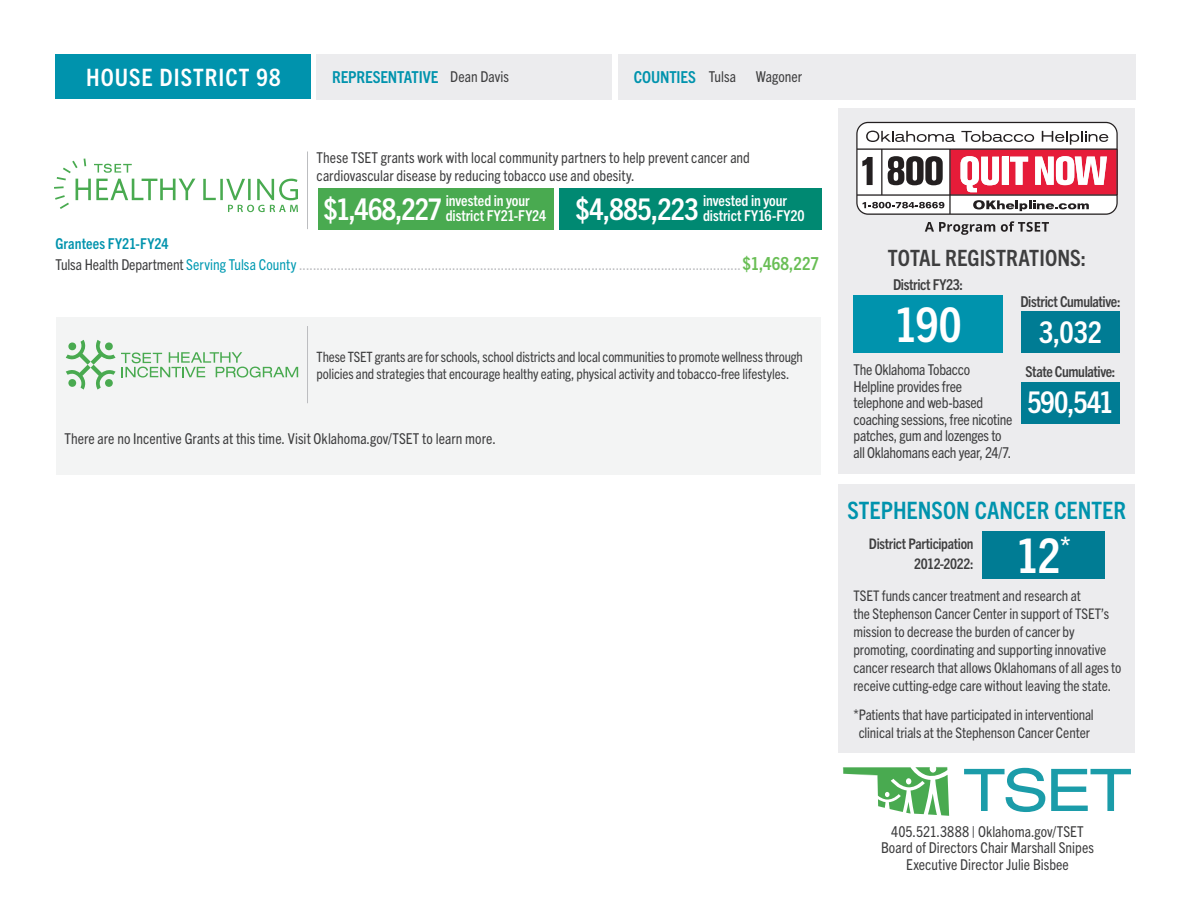
<style>
.page{position:relative;width:1188px;height:918px;background:#fff}
.page>*{position:absolute;margin:0;border:0;box-sizing:border-box;transform-origin:0 0}
.t1{font:700 condensed 48px "Trade Gothic Next LT Pro";color:#fff}
.t2{font:700 condensed 30px "Trade Gothic Next LT Pro";letter-spacing:-.02em;color:#fff}
.t3{font:700 condensed 24px "Trade Gothic Next LT Pro";color:#0093ad}
.t4{font:700 condensed 24px "Trade Gothic Next LT Pro";letter-spacing:.045em;color:#fff}
.t5{font:700 condensed 22.5px "Trade Gothic Next LT Pro";letter-spacing:.005em;color:#3e3e3f}
.t6{font:700 condensed 16.5px "Trade Gothic Next LT Pro";letter-spacing:-.005em;color:#0093ad}
.t7{font:condensed 15px/16.5px "Trade Gothic Next LT Pro";color:#3e3e3f}
.t8{font:condensed 15px "Trade Gothic Next LT Pro";color:#bcbdc0}
.t9{font:700 condensed 15px/15px "Trade Gothic Next LT Pro";letter-spacing:-.01em;color:#fff}
.t10{font:700 condensed 15px "Trade Gothic Next LT Pro";letter-spacing:-.025em;color:#3e3e3f}
.t11{font:700 condensed 15px "Trade Gothic Next LT Pro";letter-spacing:.005em;color:#0093ad}
.t12{font:condensed 14.7px/18px "Trade Gothic Next LT Pro";letter-spacing:-.005em;color:#3e3e3f;text-align:center}
.t13{font:700 condensed 14.7px/19.5px "Trade Gothic Next LT Pro";letter-spacing:-.02em;color:#3e3e3f;text-align:right}
.t14{font:condensed 14.25px/17.1px "Trade Gothic Next LT Pro";letter-spacing:-.01em;color:#3e3e3f}
.s1{color:#3e3e3f}
.s2{color:#009ab2}
.s3{font-weight:700;font-size:18px;color:#69be55}
</style>
<div class="page">
<div style="left:838px;top:108px;width:298px;height:365px;background:#ececee"></div>
<div style="left:854px;top:295px;width:149px;height:58px;background:#0093ad"></div>
<div style="left:1021px;top:311px;width:99px;height:42px;background:#007c94"></div>
<div style="left:1021px;top:382px;width:99px;height:42px;background:#007c94"></div>
<div style="left:838px;top:484px;width:298px;height:269px;background:#ececee"></div>
<div style="left:56px;top:54px;width:255px;height:45px;background:#0093ad"></div>
<div style="left:317px;top:54px;width:295px;height:45px;background:#ececee"></div>
<div style="left:618px;top:54px;width:518px;height:45px;background:#ececee"></div>
<div style="left:982px;top:531px;width:123px;height:48px;background:#007c94"></div>
<svg style="left:964px;top:768px;width:81px;height:44px"></svg>
<svg style="left:1051px;top:769px;width:80px;height:42px"></svg>
<svg style="left:843px;top:767px;width:106px;height:49px"></svg>
<svg style="left:856px;top:122px;width:262px;height:93px;background:#d2acb1"></svg>
<svg style="left:925px;top:222px;width:70px;height:13px"></svg>
<svg style="left:1001px;top:221px;width:48px;height:11px"></svg>
<svg style="left:203px;top:179px;width:13px;height:21px"></svg>
<hr style="left:220px;top:179px;width:3px;height:21px;background:#49aa50">
<svg style="left:226px;top:178px;width:72px;height:34px"></svg>
<svg style="left:54px;top:159px;width:141px;height:50px"></svg>
<hr style="left:307px;top:151px;width:1px;height:78px;background:#bcbdc0">
<div style="left:559px;top:188px;width:263px;height:42px;background:#008972"></div>
<div style="left:318px;top:188px;width:235px;height:42px;background:#49aa50"></div>
<div style="left:56px;top:317px;width:764px;height:157px;background:#f3f4f4"></div>
<svg style="left:66px;top:340px;width:232px;height:50px"></svg>
<hr style="left:307px;top:326px;width:1px;height:77px;background:#bcbdc0">
<p class="t4" style="left:86px;top:61px;width:196px">HOUSE DISTRICT 98</p>
<p class="t7" style="left:450px;top:67px;width:60px">Dean Davis</p>
<p class="t7" style="left:709px;top:68px;width:29px">Tulsa</p>
<p class="t7" style="left:756px;top:68px;width:48px">Wagoner</p>
<p class="t6" style="left:332px;top:66px;width:108px">REPRESENTATIVE</p>
<p class="t6" style="left:634px;top:66px;width:64px">COUNTIES</p>
<p class="t7" style="left:317px;top:148px;width:435px;line-height:18px">These TSET grants work with local community partners to help prevent cancer and cardiovascular disease by reducing tobacco use and obesity.</p>
<p class="t11" style="left:56px;top:234px;width:115px">Grantees FY21-FY24</p>
<p class="t9" style="left:446px;top:192px;width:102px">invested in your district FY21-FY24</p>
<p class="t2" style="left:324px;top:188px;width:120px">$1,468,227</p>
<p class="t2" style="left:576px;top:188px;width:125px">$4,885,223</p>
<p class="t9" style="left:703px;top:192px;width:85px">invested in your</p>
<p class="t9" style="left:703px;top:207px;width:103px">district FY16-FY20</p>
<p class="t8" style="left:56px;top:254px;width:765px"><span class="s1">Tulsa Health Department</span> <span class="s2">Serving Tulsa County</span> ...............................................................................................................................<span class="s3">$1,468,227</span></p>
<p class="t14" style="left:317px;top:347px;width:488px">These TSET grants are for schools, school districts and local communities to promote wellness through policies and strategies that encourage healthy eating, physical activity and tobacco-free lifestyles.</p>
<p class="t7" style="left:64px;top:430px;width:433px">There are no Incentive Grants at this time. Visit Oklahoma.gov/TSET to learn more.</p>
<p class="t5" style="left:888px;top:243px;width:200px">TOTAL REGISTRATIONS:</p>
<p class="t10" style="left:893px;top:274px;width:71px">District FY23:</p>
<p class="t1" style="left:894px;top:292px;width:69px">190</p>
<p class="t10" style="left:1020px;top:291px;width:102px">District Cumulative:</p>
<p class="t2" style="left:1039px;top:312px;width:64px">3,032</p>
<p class="t7" style="left:854px;top:361px;width:118px">The Oklahoma Tobacco</p>
<p class="t10" style="left:1025px;top:362px;width:92px">State Cumulative:</p>
<p class="t7" style="left:854px;top:377px;width:160px">Helpline provides free telephone and web-based coaching sessions, free nicotine patches, gum and lozenges to all Oklahomans each year, 24/7.</p>
<p class="t2" style="left:1027px;top:382px;width:88px">590,541</p>
<p class="t3" style="left:847px;top:494px;width:280px">STEPHENSON CANCER CENTER</p>
<p class="t13" style="left:869px;top:533px;width:106px">District Participation<br>2012-2022:</p>
<p class="t1" style="left:1016px;top:523px;width:56px">12<sup>*</sup></p>
<p class="t12" style="left:854px;top:586px;width:270px;text-align:left">TSET funds cancer treatment and research at<br>the Stephenson Cancer Center in support of TSET’s mission to decrease the burden of cancer by promoting, coordinating and supporting innovative cancer research that allows Oklahomans of all ages to receive cutting-edge care without leaving the state.</p>
<p class="t12" style="left:854px;top:704px;width:242px">*Patients that have participated in interventional clinical trials at the Stephenson Cancer Center</p>
<p class="t7" style="left:891px;top:822px;width:194px">405.521.3888 | Oklahoma.gov/TSET</p>
<p class="t7" style="left:881px;top:839px;width:214px">Board of Directors Chair Marshall Snipes</p>
<p class="t7" style="left:906px;top:855px;width:164px">Executive Director Julie Bisbee</p>
</div>
